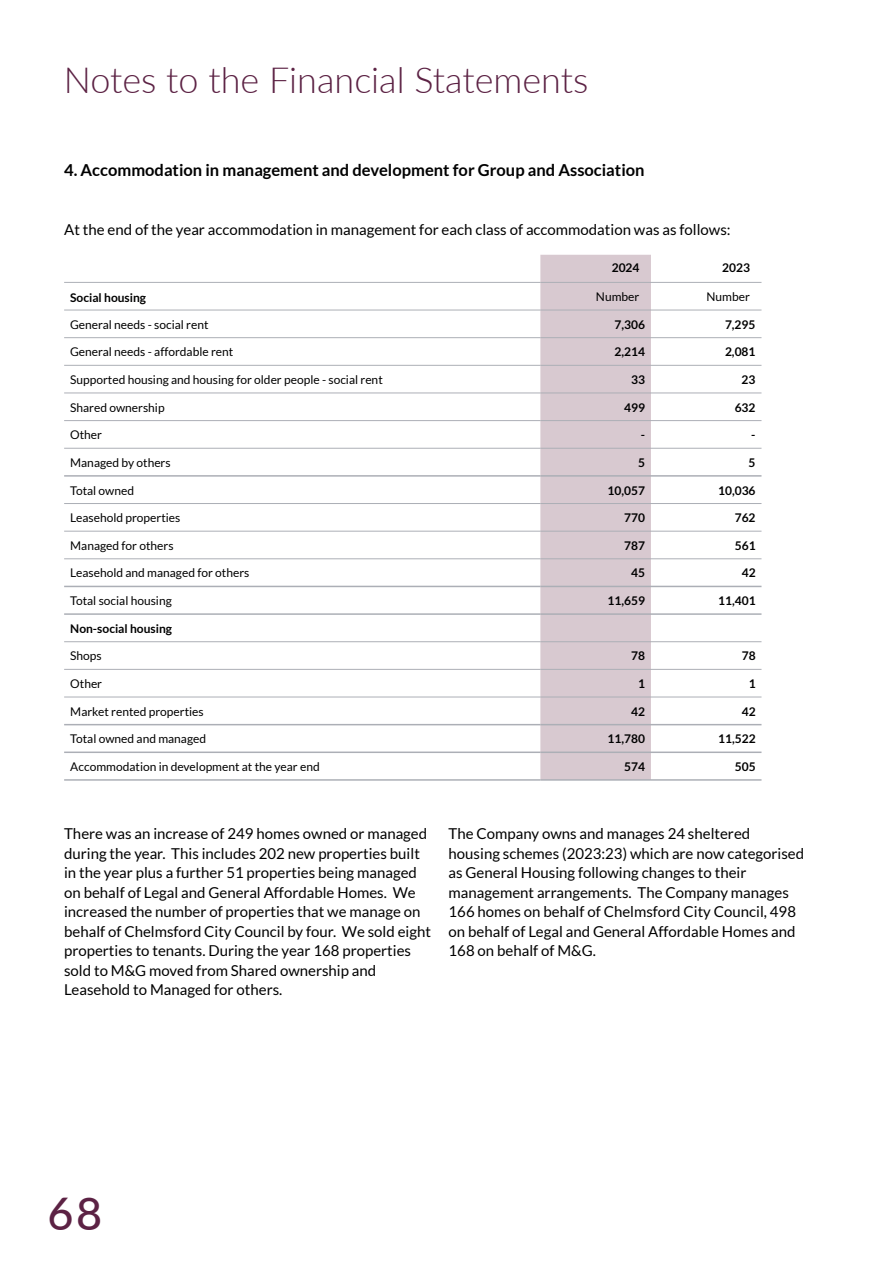
<style>
.page{position:relative;width:893px;height:1263px;background:#fff}
.page>*{position:absolute;margin:0;border:0;box-sizing:border-box;transform-origin:0 0}
.t1{font:500 45px "Lato";color:#5c2244}
.t2{font:300 36px "Lato";color:#5c2244}
.t3{font:700 16.5px "Lato";color:#000}
.t4{font:15px/19.5px "Lato";color:#000}
.t5{font:12px "Lato";color:#000}
.t6{font:700 12px "Lato";color:#000}
</style>
<div class="page">
<div style="left:540px;top:255px;width:111px;height:524px;background:#d8c9d0"></div>
<hr style="left:64px;top:310px;width:476px;height:1px;background:#acafb6">
<hr style="left:540px;top:310px;width:111px;height:1px;background:#acafb6">
<hr style="left:651px;top:310px;width:110px;height:1px;background:#acafb6">
<hr style="left:64px;top:337px;width:476px;height:1px;background:#acafb6">
<hr style="left:540px;top:337px;width:111px;height:1px;background:#acafb6">
<hr style="left:651px;top:337px;width:110px;height:1px;background:#acafb6">
<hr style="left:64px;top:365px;width:476px;height:1px;background:#acafb6">
<hr style="left:540px;top:365px;width:111px;height:1px;background:#acafb6">
<hr style="left:651px;top:365px;width:110px;height:1px;background:#acafb6">
<hr style="left:64px;top:393px;width:476px;height:1px;background:#acafb6">
<hr style="left:540px;top:393px;width:111px;height:1px;background:#acafb6">
<hr style="left:651px;top:393px;width:110px;height:1px;background:#acafb6">
<hr style="left:64px;top:420px;width:476px;height:1px;background:#acafb6">
<hr style="left:540px;top:420px;width:111px;height:1px;background:#acafb6">
<hr style="left:651px;top:420px;width:110px;height:1px;background:#acafb6">
<hr style="left:64px;top:448px;width:476px;height:1px;background:#acafb6">
<hr style="left:540px;top:448px;width:111px;height:1px;background:#acafb6">
<hr style="left:651px;top:448px;width:110px;height:1px;background:#acafb6">
<hr style="left:64px;top:503px;width:476px;height:1px;background:#acafb6">
<hr style="left:540px;top:503px;width:111px;height:1px;background:#acafb6">
<hr style="left:651px;top:503px;width:110px;height:1px;background:#acafb6">
<hr style="left:64px;top:531px;width:476px;height:1px;background:#acafb6">
<hr style="left:540px;top:531px;width:111px;height:1px;background:#acafb6">
<hr style="left:651px;top:531px;width:110px;height:1px;background:#acafb6">
<hr style="left:64px;top:558px;width:476px;height:1px;background:#acafb6">
<hr style="left:540px;top:558px;width:111px;height:1px;background:#acafb6">
<hr style="left:651px;top:558px;width:110px;height:1px;background:#acafb6">
<hr style="left:64px;top:641px;width:476px;height:1px;background:#acafb6">
<hr style="left:540px;top:641px;width:111px;height:1px;background:#acafb6">
<hr style="left:651px;top:641px;width:110px;height:1px;background:#acafb6">
<hr style="left:64px;top:669px;width:476px;height:1px;background:#acafb6">
<hr style="left:540px;top:669px;width:111px;height:1px;background:#acafb6">
<hr style="left:651px;top:669px;width:110px;height:1px;background:#acafb6">
<hr style="left:64px;top:697px;width:476px;height:1px;background:#acafb6">
<hr style="left:540px;top:697px;width:111px;height:1px;background:#acafb6">
<hr style="left:651px;top:697px;width:110px;height:1px;background:#acafb6">
<hr style="left:64px;top:724px;width:476px;height:1px;background:#acafb6">
<hr style="left:540px;top:724px;width:111px;height:1px;background:#acafb6">
<hr style="left:651px;top:724px;width:110px;height:1px;background:#acafb6">
<hr style="left:64px;top:751px;width:476px;height:2px;background:#acafb6">
<hr style="left:540px;top:751px;width:111px;height:2px;background:#acafb6">
<hr style="left:651px;top:751px;width:110px;height:2px;background:#acafb6">
<hr style="left:64px;top:779px;width:476px;height:2px;background:#acafb6">
<hr style="left:540px;top:779px;width:111px;height:2px;background:#acafb6">
<hr style="left:651px;top:779px;width:110px;height:2px;background:#acafb6">
<hr style="left:64px;top:282px;width:476px;height:1px;background:#acafb6">
<hr style="left:540px;top:282px;width:111px;height:1px;background:#acafb6">
<hr style="left:651px;top:282px;width:110px;height:1px;background:#acafb6">
<hr style="left:64px;top:475px;width:476px;height:2px;background:#acafb6">
<hr style="left:540px;top:475px;width:111px;height:2px;background:#acafb6">
<hr style="left:651px;top:475px;width:110px;height:2px;background:#acafb6">
<hr style="left:64px;top:586px;width:476px;height:1px;background:#acafb6">
<hr style="left:540px;top:586px;width:111px;height:1px;background:#acafb6">
<hr style="left:651px;top:586px;width:110px;height:1px;background:#acafb6">
<hr style="left:64px;top:613px;width:476px;height:2px;background:#acafb6">
<hr style="left:540px;top:613px;width:111px;height:2px;background:#acafb6">
<hr style="left:651px;top:613px;width:110px;height:2px;background:#acafb6">
<h2 class="t2" style="left:64px;top:55px;width:526px">Notes to the Financial Statements</h2>
<p class="t3" style="left:64px;top:161px;width:582px">4. Accommodation in management and development for Group and Association</p>
<p class="t4" style="left:64px;top:220px;width:668px">At the end of the year accommodation in management for each class of accommodation was as follows:</p>
<p class="t6" style="left:612px;top:260px;width:29px">2024</p>
<p class="t6" style="left:722px;top:260px;width:29px">2023</p>
<p class="t6" style="left:70px;top:290px;width:78px">Social housing</p>
<p class="t5" style="left:596px;top:290px;width:45px">Number</p>
<p class="t5" style="left:706px;top:290px;width:45px">Number</p>
<p class="t5" style="left:70px;top:318px;width:140px">General needs - social rent</p>
<p class="t6" style="left:614px;top:317px;width:32px">7,306</p>
<p class="t6" style="left:725px;top:317px;width:32px">7,295</p>
<p class="t5" style="left:70px;top:345px;width:165px">General needs - affordable rent</p>
<p class="t6" style="left:614px;top:345px;width:32px">2,214</p>
<p class="t6" style="left:725px;top:345px;width:32px">2,081</p>
<p class="t5" style="left:70px;top:373px;width:314px">Supported housing and housing for older people - social rent</p>
<p class="t6" style="left:631px;top:373px;width:15px">33</p>
<p class="t6" style="left:742px;top:373px;width:15px">23</p>
<p class="t5" style="left:70px;top:401px;width:96px">Shared ownership</p>
<p class="t6" style="left:624px;top:400px;width:22px">499</p>
<p class="t6" style="left:735px;top:400px;width:22px">632</p>
<p class="t5" style="left:70px;top:428px;width:33px">Other</p>
<p class="t6" style="left:641px;top:428px;width:6px">-</p>
<p class="t6" style="left:751px;top:428px;width:6px">-</p>
<p class="t5" style="left:70px;top:456px;width:102px">Managed by others</p>
<p class="t6" style="left:638px;top:456px;width:8px">5</p>
<p class="t6" style="left:749px;top:456px;width:8px">5</p>
<p class="t5" style="left:70px;top:483px;width:65px">Total owned</p>
<p class="t6" style="left:607px;top:483px;width:39px">10,057</p>
<p class="t6" style="left:718px;top:483px;width:39px">10,036</p>
<p class="t5" style="left:70px;top:511px;width:112px">Leasehold properties</p>
<p class="t6" style="left:624px;top:511px;width:22px">770</p>
<p class="t6" style="left:735px;top:511px;width:22px">762</p>
<p class="t5" style="left:70px;top:539px;width:105px">Managed for others</p>
<p class="t6" style="left:624px;top:538px;width:22px">787</p>
<p class="t6" style="left:735px;top:538px;width:22px">561</p>
<p class="t5" style="left:70px;top:566px;width:181px">Leasehold and managed for others</p>
<p class="t6" style="left:631px;top:566px;width:15px">45</p>
<p class="t6" style="left:742px;top:566px;width:15px">42</p>
<p class="t5" style="left:70px;top:594px;width:103px">Total social housing</p>
<p class="t6" style="left:608px;top:594px;width:39px">11,659</p>
<p class="t6" style="left:718px;top:594px;width:39px">11,401</p>
<p class="t6" style="left:70px;top:621px;width:103px">Non-social housing</p>
<p class="t5" style="left:70px;top:649px;width:33px">Shops</p>
<p class="t6" style="left:631px;top:649px;width:15px">78</p>
<p class="t6" style="left:742px;top:649px;width:15px">78</p>
<p class="t5" style="left:70px;top:677px;width:33px">Other</p>
<p class="t6" style="left:638px;top:677px;width:8px">1</p>
<p class="t6" style="left:749px;top:677px;width:8px">1</p>
<p class="t5" style="left:70px;top:705px;width:135px">Market rented properties</p>
<p class="t6" style="left:631px;top:704px;width:15px">42</p>
<p class="t6" style="left:742px;top:704px;width:15px">42</p>
<p class="t5" style="left:70px;top:732px;width:137px">Total owned and managed</p>
<p class="t6" style="left:608px;top:732px;width:39px">11,780</p>
<p class="t6" style="left:718px;top:732px;width:39px">11,522</p>
<p class="t5" style="left:70px;top:760px;width:251px">Accommodation in development at the year end</p>
<p class="t6" style="left:624px;top:760px;width:22px">574</p>
<p class="t6" style="left:735px;top:760px;width:22px">505</p>
<p class="t4" style="left:64px;top:824px;width:368px">There was an increase of 249 homes owned or managed during the year. This includes 202 new properties built in the year plus a further 51 properties being managed on behalf of Legal and General Affordable Homes. We increased the number of properties that we manage on behalf of Chelmsford City Council by four. We sold eight properties to tenants. During the year 168 properties sold to M&amp;G moved from Shared ownership and Leasehold to Managed for others.</p>
<p class="t4" style="left:449px;top:824px;width:357px">The Company owns and manages 24 sheltered housing schemes (2023:23) which are now categorised as General Housing following changes to their management arrangements. The Company manages 166 homes on behalf of Chelmsford City Council, 498 on behalf of Legal and General Affordable Homes and 168 on behalf of M&amp;G.</p>
<h1 class="t1" style="left:47px;top:1181px;width:56px">68</h1>
</div>
